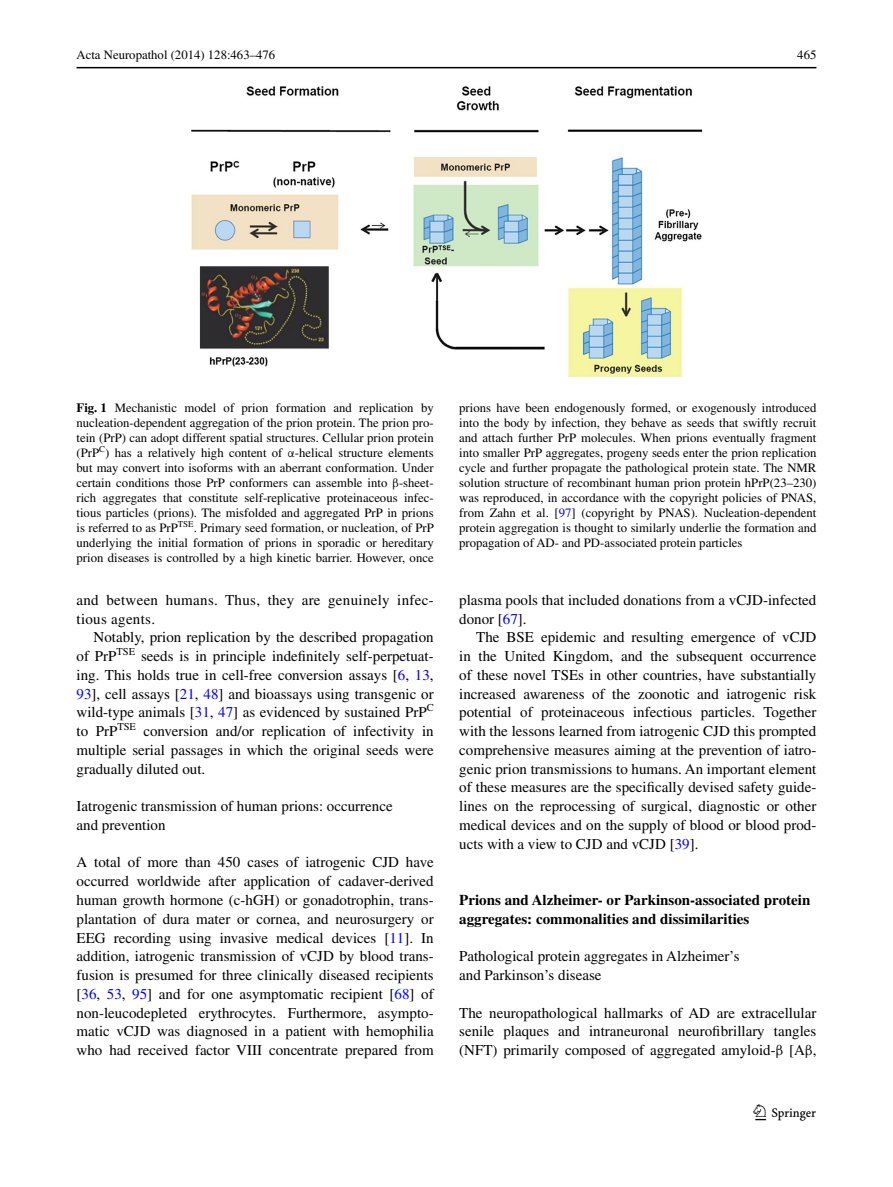
<style>
.page{position:relative;width:893px;height:1187px;background:#fff}
.page>*{position:absolute;margin:0;border:0;box-sizing:border-box;transform-origin:0 0}
.t1{font:22.5px "Springnew";color:#000}
.t2{font:15px/18.8px "Times";color:#000;text-align:justify}
.t3{font:700 15px/18.8px "Times";color:#000}
.t4{font:15px/18.8px "Times";letter-spacing:.02em;color:#000}
.t5{font:12.75px/15px "Times";color:#000;text-align:justify}
.s1{font-weight:700}
.s2{font-family:"MTGU"}
.s3{color:#00f}
</style>
<div class="page">
<hr style="left:77px;top:67px;width:739px;height:1px;background:#000">
<img style="left:191px;top:87px;width:511px;height:289px">
<p class="t5" style="left:77px;top:48px;width:200px">Acta Neuropathol (2014) 128:463–476</p>
<p class="t5" style="left:797px;top:48px;width:21px">465</p>
<p class="t5" style="left:77px;top:400px;width:359px"><span class="s1">Fig. 1</span> Mechanistic model of prion formation and replication by nucleation-dependent aggregation of the prion protein. The prion pro&shy;tein (PrP) can adopt different spatial structures. Cellular prion protein (PrP<sup>C</sup>) has a relatively high content of <span class="s2">α</span>-helical structure elements but may convert into isoforms with an aberrant conformation. Under certain conditions those PrP conformers can assemble into <span class="s2">β</span>-sheet&shy;rich aggregates that constitute self-replicative proteinaceous infec&shy;tious particles (prions). The misfolded and aggregated PrP in prions is referred to as PrP<sup>TSE</sup>. Primary seed formation, or nucleation, of PrP underlying the initial formation of prions in sporadic or hereditary prion diseases is controlled by a high kinetic barrier. However, once</p>
<p class="t5" style="left:459px;top:400px;width:359px">prions have been endogenously formed, or exogenously introduced into the body by infection, they behave as seeds that swiftly recruit and attach further PrP molecules. When prions eventually fragment into smaller PrP aggregates, progeny seeds enter the prion replication cycle and further propagate the pathological protein state. The NMR solution structure of recombinant human prion protein hPrP(23–230) was reproduced, in accordance with the copyright policies of PNAS, from Zahn et al. [<span class="s3">97</span>] (copyright by PNAS). Nucleation-dependent protein aggregation is thought to similarly underlie the formation and propagation of AD- and PD-associated protein particles</p>
<p class="t4" style="left:77px;top:590px;width:359px">and between humans. Thus, they are genuinely infec&shy;tious agents.</p>
<p class="t2" style="left:77px;top:627px;width:359px;text-indent:17px">Notably, prion replication by the described propagation of PrP<sup>TSE</sup> seeds is in principle indefinitely self-perpetuat&shy;ing. This holds true in cell-free conversion assays [<span class="s3">6</span>, <span class="s3">13</span>, <span class="s3">93</span>], cell assays [<span class="s3">21</span>, <span class="s3">48</span>] and bioassays using transgenic or wild-type animals [<span class="s3">31</span>, <span class="s3">47</span>] as evidenced by sustained PrP<sup>C </sup>to PrP<sup>TSE</sup> conversion and/or replication of infectivity in multiple serial passages in which the original seeds were gradually diluted out.</p>
<p class="t2" style="left:77px;top:796px;width:318px">Iatrogenic transmission of human prions: occurrence and prevention</p>
<p class="t2" style="left:77px;top:852px;width:359px">A total of more than 450 cases of iatrogenic CJD have occurred worldwide after application of cadaver-derived human growth hormone (c-hGH) or gonadotrophin, trans&shy;plantation of dura mater or cornea, and neurosurgery or EEG recording using invasive medical devices [<span class="s3">11</span>]. In addition, iatrogenic transmission of vCJD by blood trans&shy;fusion is presumed for three clinically diseased recipients [<span class="s3">36</span>, <span class="s3">53</span>, <span class="s3">95</span>] and for one asymptomatic recipient [<span class="s3">68</span>] of non-leucodepleted erythrocytes. Furthermore, asympto&shy;matic vCJD was diagnosed in a patient with hemophilia who had received factor VIII concentrate prepared from</p>
<p class="t2" style="left:459px;top:590px;width:359px">plasma pools that included donations from a vCJD-infected donor [<span class="s3">67</span>].</p>
<p class="t2" style="left:459px;top:627px;width:359px;text-indent:17px">The BSE epidemic and resulting emergence of vCJD in the United Kingdom, and the subsequent occurrence of these novel TSEs in other countries, have substantially increased awareness of the zoonotic and iatrogenic risk potential of proteinaceous infectious particles. Together with the lessons learned from iatrogenic CJD this prompted comprehensive measures aiming at the prevention of iatro&shy;genic prion transmissions to humans. An important element of these measures are the specifically devised safety guide&shy;lines on the reprocessing of surgical, diagnostic or other medical devices and on the supply of blood or blood prod&shy;ucts with a view to CJD and vCJD [<span class="s3">39</span>].</p>
<p class="t3" style="left:459px;top:890px;width:353px">Prions and Alzheimer‑ or Parkinson‑associated protein aggregates: commonalities and dissimilarities</p>
<p class="t2" style="left:459px;top:946px;width:282px">Pathological protein aggregates in Alzheimer’s and Parkinson’s disease</p>
<p class="t2" style="left:459px;top:1002px;width:359px">The neuropathological hallmarks of AD are extracellular senile plaques and intraneuronal neurofibrillary tangles (NFT) primarily composed of aggregated amyloid-<span class="s2">β</span> [A<span class="s2">β</span>,</p>
<h1 class="t1" style="left:755px;top:1104px;width:62px">1 3</h1>
</div>
